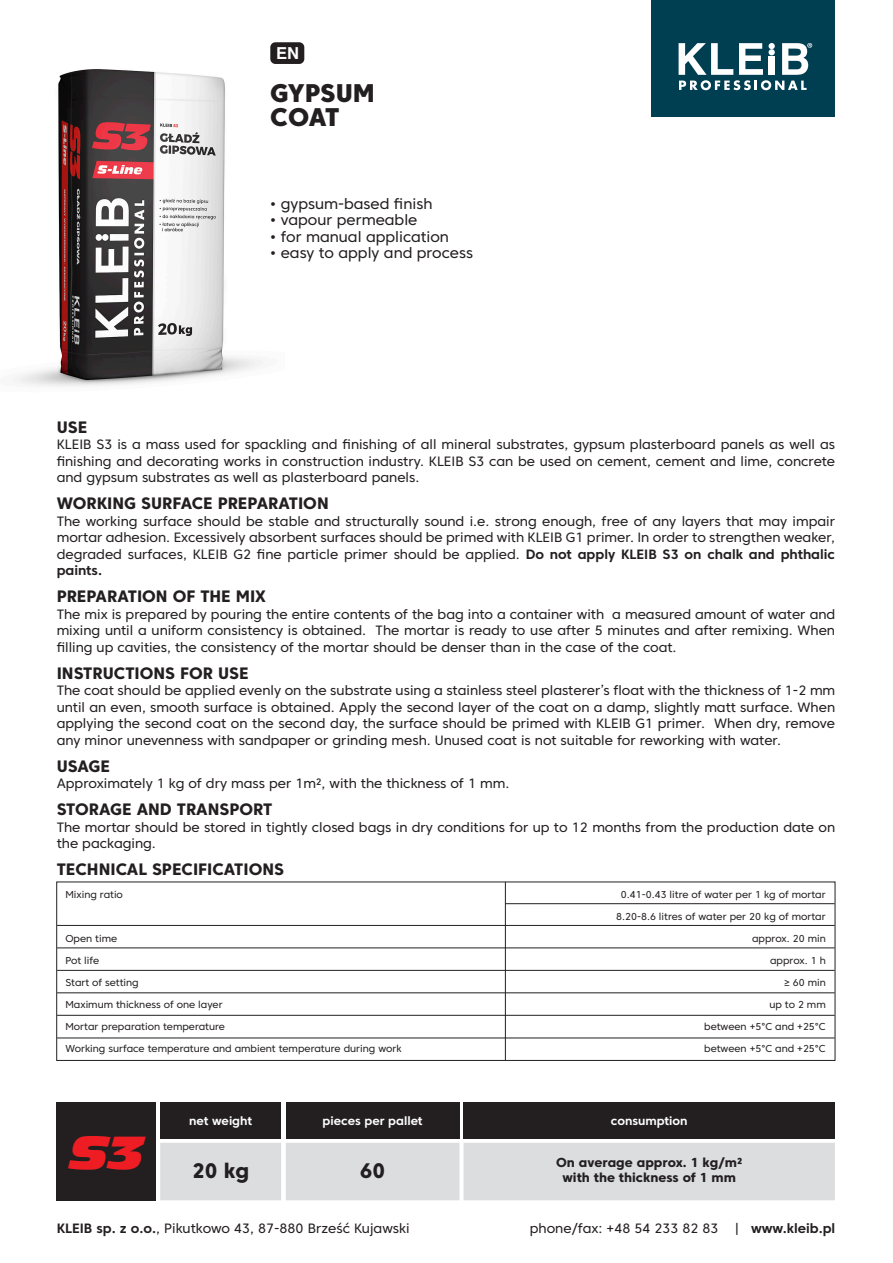
<style>
.page{position:relative;width:893px;height:1263px;background:#fff}
.page>*{position:absolute;margin:0;border:0;box-sizing:border-box;transform-origin:0 0}
.t1{font:italic 45px "Antique Olive LT Nord";color:#ee1d23}
.t2{font:800 25.5px/24px "Core Sans C 85";letter-spacing:-.005em;color:#231f20}
.t3{font:800 21px "Core Sans C 75";color:#231f20}
.t4{font:800 16.5px "Core Sans C 75";color:#231f20}
.t5{font:700 16.5px "Helvetica";color:#fff}
.t6{font:15px "Core Sans C 45";color:#231f20}
.t7{font:13.5px/16.5px "Core Sans C 45";color:#231f20;text-align:justify}
.t8{font:700 13.5px "Core Sans C 65";color:#231f20}
.t9{font:800 13.05px/15.6px "Core Sans C 75";color:#231f20;text-align:center}
.t10{font:700 12px "Core Sans C 65";color:#fff}
.t11{font:10.05px/21.9px "Core Sans C 45";color:#231f20}
.s1{font-family:"Core Sans C 65";font-weight:700}
</style>
<div class="page">
<img style="left:12px;top:63px;width:261px;height:323px">
<div style="left:57px;top:1102px;width:99px;height:98px;background:#231f20"></div>
<hr style="left:505px;top:882px;width:1px;height:178px;background:#231f20">
<hr style="left:505px;top:903px;width:330px;height:1px;background:#231f20">
<hr style="left:57px;top:925px;width:778px;height:1px;background:#231f20">
<hr style="left:57px;top:947px;width:778px;height:1px;background:#231f20">
<hr style="left:57px;top:970px;width:778px;height:1px;background:#231f20">
<hr style="left:57px;top:992px;width:778px;height:1px;background:#231f20">
<hr style="left:57px;top:1015px;width:778px;height:1px;background:#231f20">
<hr style="left:57px;top:1037px;width:778px;height:1px;background:#231f20">
<div style="left:56px;top:881px;width:779px;height:180px;border:1px solid #231f20"></div>
<div style="left:160px;top:1102px;width:121px;height:36px;background:#231f20"></div>
<div style="left:286px;top:1102px;width:173px;height:36px;background:#231f20"></div>
<div style="left:160px;top:1143px;width:675px;height:57px;background:#dcdddf"></div>
<div style="left:464px;top:1102px;width:371px;height:36px;background:#231f20"></div>
<div style="left:270px;top:42px;width:34px;height:22px;background:#231f20;border-radius:5px"></div>
<div style="left:651px;top:0;width:184px;height:116px;background:#003e52"></div>
<svg style="left:679px;top:43px;width:133px;height:47px"></svg>
<p class="t5" style="left:276px;top:40px;width:24px">EN</p>
<h2 class="t2" style="left:270px;top:81px;width:106px">GYPSUM<br>COAT</h2>
<p class="t6" style="left:270px;top:194px;width:164px">• gypsum-based finish</p>
<p class="t6" style="left:270px;top:211px;width:149px">• vapour permeable</p>
<p class="t6" style="left:270px;top:227px;width:180px">• for manual application</p>
<p class="t6" style="left:270px;top:244px;width:204px">• easy to apply and process</p>
<p class="t4" style="left:57px;top:417px;width:32px">USE</p>
<p class="t7" style="left:57px;top:436px;width:780px">KLEIB S3 is a mass used for spackling and finishing of all mineral substrates, gypsum plasterboard panels as well as finishing and decorating works in construction industry. KLEIB S3 can be used on cement, cement and lime, concrete and gypsum substrates as well as plasterboard panels.</p>
<p class="t4" style="left:57px;top:493px;width:274px">WORKING SURFACE PREPARATION</p>
<p class="t7" style="left:57px;top:513px;width:780px">The working surface should be stable and structurally sound i.e. strong enough, free of any layers that may impair mortar adhesion. Excessively absorbent surfaces should be primed with KLEIB G1 primer. In order to strengthen weaker, degraded surfaces, KLEIB G2 fine particle primer should be applied. <span class="s1">Do not apply KLEIB S3 on chalk and phthalic</span></p>
<p class="t8" style="left:57px;top:562px;width:47px">paints.</p>
<p class="t4" style="left:57px;top:586px;width:211px">PREPARATION OF THE MIX</p>
<p class="t7" style="left:57px;top:606px;width:780px">The mix is prepared by pouring the entire contents of the bag into a container with a measured amount of water and mixing until a uniform consistency is obtained. The mortar is ready to use after 5 minutes and after remixing. When filling up cavities, the consistency of the mortar should be denser than in the case of the coat.</p>
<p class="t4" style="left:57px;top:663px;width:193px">INSTRUCTIONS FOR USE</p>
<p class="t7" style="left:57px;top:682px;width:780px">The coat should be applied evenly on the substrate using a stainless steel plasterer’s float with the thickness of 1-2 mm until an even, smooth surface is obtained. Apply the second layer of the coat on a damp, slightly matt surface. When applying the second coat on the second day, the surface should be primed with KLEIB G1 primer. When dry, remove any minor unevenness with sandpaper or grinding mesh. Unused coat is not suitable for reworking with water.</p>
<p class="t4" style="left:57px;top:756px;width:55px">USAGE</p>
<p class="t7" style="left:57px;top:775px;width:454px">Approximately 1 kg of dry mass per 1m², with the thickness of 1 mm.</p>
<p class="t4" style="left:57px;top:799px;width:217px">STORAGE AND TRANSPORT</p>
<p class="t7" style="left:57px;top:819px;width:780px">The mortar should be stored in tightly closed bags in dry conditions for up to 12 months from the production date on the packaging.</p>
<p class="t4" style="left:57px;top:859px;width:229px">TECHNICAL SPECIFICATIONS</p>
<p class="t11" style="left:65px;top:884px;width:59px">Mixing ratio</p>
<p class="t11" style="left:65px;top:928px;width:338px">Open time<br>Pot life<br>Start of setting<br>Maximum thickness of one layer<br>Mortar preparation temperature<br>Working surface temperature and ambient temperature during work</p>
<p class="t11" style="left:616px;top:884px;width:211px;text-align:right">0.41-0.43 litre of water per 1 kg of mortar<br>8.20-8.6 litres of water per 20 kg of mortar approx. 20 min<br>approx. 1 h<br>≥ 60 min<br>up to 2 mm<br>between +5°C and +25°C<br>between +5°C and +25°C</p>
<h1 class="t1" style="left:70px;top:1124px;width:76px">S3</h1>
<p class="t10" style="left:189px;top:1113px;width:64px">net weight</p>
<h3 class="t3" style="left:192px;top:1157px;width:59px">20 kg</h3>
<h3 class="t3" style="left:360px;top:1157px;width:27px">60</h3>
<p class="t10" style="left:323px;top:1113px;width:102px">pieces per pallet</p>
<p class="t10" style="left:611px;top:1113px;width:78px">consumption</p>
<p class="t9" style="left:556px;top:1154px;width:188px">On average approx. 1 kg/m² with the thickness of 1 mm</p>
<p class="t7" style="left:57px;top:1220px;width:354px"><span class="s1">KLEIB sp. z o.o.</span>, Pikutkowo 43, 87-880 Brześć Kujawski</p>
<p class="t7" style="left:530px;top:1220px;width:307px">phone/fax: +48 54 233 82 83 | <span class="s1">www.kleib.pl</span></p>
</div>
